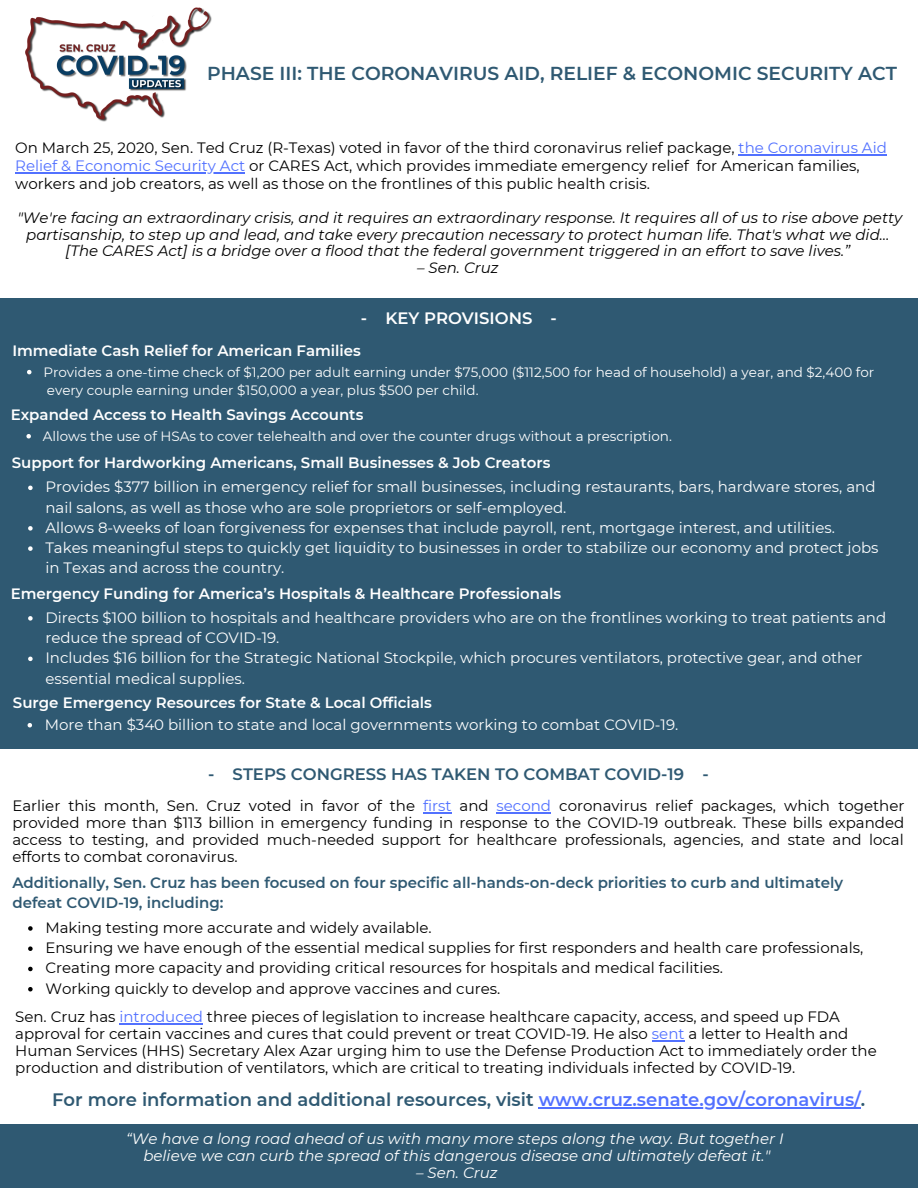
<style>
.page{position:relative;width:918px;height:1188px;background:#fff}
.page>*{position:absolute;margin:0;border:0;box-sizing:border-box;transform-origin:0 0}
.t1{font:600 18.75px "Montserrat";color:#2f5972}
.t2{font:600 18px "Montserrat";color:#2f5972}
.t3{font:600 16.5px "Montserrat";color:#2f5972}
.t4{font:600 16.5px "Montserrat";color:#fff}
.t5{font:15px/16.8px "Montserrat";color:#000}
.t6{font:15px/20.2px "Montserrat";color:#fff}
.t7{font:italic 15px/16.8px "Montserrat";color:#000;text-align:center}
.t8{font:600 15px "Montserrat";color:#fff}
.t9{font:italic 15px/16.8px "Montserrat";color:#fff;text-align:center}
.t10{font:600 15px/20.2px "Montserrat";color:#2f5972}
.t11{font:13.5px/18px "Montserrat";color:#fff}
.s1{color:#5271ff}
</style>
<div class="page">
<div style="left:0;top:298px;width:918px;height:451px;background:#2f5972"></div>
<hr style="left:539px;top:1107px;width:322px;height:2px;background:#5271ff">
<div style="left:0;top:1124px;width:918px;height:64px;background:#2f5972"></div>
<img style="left:25px;top:8px;width:187px;height:114px">
<svg style="left:28px;top:486px;width:5px;height:4px"></svg>
<svg style="left:28px;top:526px;width:5px;height:5px"></svg>
<svg style="left:28px;top:546px;width:5px;height:5px"></svg>
<svg style="left:28px;top:616px;width:5px;height:5px"></svg>
<svg style="left:28px;top:657px;width:5px;height:4px"></svg>
<svg style="left:28px;top:926px;width:5px;height:5px"></svg>
<svg style="left:28px;top:946px;width:5px;height:5px"></svg>
<svg style="left:28px;top:967px;width:5px;height:4px"></svg>
<svg style="left:28px;top:987px;width:5px;height:4px"></svg>
<svg style="left:423px;top:812px;width:29px;height:1px"></svg>
<hr style="left:497px;top:812px;width:54px;height:1px;background:#5271ff">
<hr style="left:119px;top:1023px;width:84px;height:1px;background:#5271ff">
<hr style="left:652px;top:1040px;width:33px;height:1px;background:#5271ff">
<hr style="left:739px;top:155px;width:148px;height:1px;background:#5271ff">
<hr style="left:15px;top:173px;width:230px;height:1px;background:#5271ff">
<svg style="left:27px;top:370px;width:5px;height:4px"></svg>
<svg style="left:26px;top:434px;width:5px;height:4px"></svg>
<svg style="left:28px;top:723px;width:4px;height:4px"></svg>
<p class="t1" style="left:207px;top:62px;width:691px">PHASE III: THE CORONAVIRUS AID, RELIEF &amp; ECONOMIC SECURITY ACT</p>
<p class="t5" style="left:15px;top:139px;width:873px;line-height:18px">On March 25, 2020, Sen. Ted Cruz (R-Texas) voted in favor of the third coronavirus relief package, <span class="s1">the Coronavirus Aid<br>Relief &amp; Economic Security Act</span> or CARES Act, which provides immediate emergency relief for American families, workers and job creators, as well as those on the frontlines of this public health crisis.</p>
<p class="t7" style="left:17px;top:209px;width:886px">"We're facing an extraordinary crisis, and it requires an extraordinary response. It requires all of us to rise above petty partisanship, to step up and lead, and take every precaution necessary to protect human life. That's what we did… [The CARES Act] is a bridge over a flood that the federal government triggered in an effort to save lives.”</p>
<p class="t7" style="left:417px;top:260px;width:83px">– Sen. Cruz</p>
<p class="t4" style="left:361px;top:308px;width:198px">- KEY PROVISIONS -</p>
<p class="t8" style="left:12px;top:341px;width:350px">Immediate Cash Relief for American Families</p>
<p class="t11" style="left:43px;top:363px;width:832px">Provides a one-time check of $1,200 per adult earning under $75,000 ($112,500 for head of household) a year, and $2,400 for every couple earning under $150,000 a year, plus $500 per child.</p>
<p class="t11" style="left:43px;top:427px;width:631px">Allows the use of HSAs to cover telehealth and over the counter drugs without a prescription.</p>
<p class="t8" style="left:11px;top:406px;width:354px">Expanded Access to Health Savings Accounts</p>
<p class="t8" style="left:12px;top:454px;width:540px">Support for Hardworking Americans, Small Businesses &amp; Job Creators</p>
<p class="t6" style="left:45px;top:477px;width:835px">Provides $377 billion in emergency relief for small businesses, including restaurants, bars, hardware stores, and nail salons, as well as those who are sole proprietors or self-employed.<br>Allows 8-weeks of loan forgiveness for expenses that include payroll, rent, mortgage interest, and utilities.<br>Takes meaningful steps to quickly get liquidity to businesses in order to stabilize our economy and protect jobs in Texas and across the country.</p>
<p class="t6" style="left:45px;top:607px;width:842px">Directs $100 billion to hospitals and healthcare providers who are on the frontlines working to treat patients and reduce the spread of COVID-19.<br>Includes $16 billion for the Strategic National Stockpile, which procures ventilators, protective gear, and other essential medical supplies.</p>
<p class="t8" style="left:11px;top:584px;width:552px">Emergency Funding for America’s Hospitals &amp; Healthcare Professionals</p>
<p class="t8" style="left:13px;top:693px;width:421px">Surge Emergency Resources for State &amp; Local Officials</p>
<p class="t6" style="left:45px;top:714px;width:635px">More than $340 billion to state and local governments working to combat COVID-19.</p>
<p class="t3" style="left:208px;top:764px;width:502px">- STEPS CONGRESS HAS TAKEN TO COMBAT COVID-19 -</p>
<p class="t5" style="left:12px;top:797px;width:894px;text-align:justify">Earlier this month, Sen. Cruz voted in favor of the <span class="s1">first</span> and <span class="s1">second</span> coronavirus relief packages, which together provided more than $113 billion in emergency funding in response to the COVID-19 outbreak. These bills expanded access to testing, and provided much-needed support for healthcare professionals, agencies, and state and local efforts to combat coronavirus.</p>
<p class="t10" style="left:12px;top:873px;width:832px">Additionally, Sen. Cruz has been focused on four specific all-hands-on-deck priorities to curb and ultimately defeat COVID-19, including:</p>
<p class="t5" style="left:45px;top:917px;width:819px;line-height:20.2px">Making testing more accurate and widely available.<br>Ensuring we have enough of the essential medical supplies for first responders and health care professionals, Creating more capacity and providing critical resources for hospitals and medical facilities.<br>Working quickly to develop and approve vaccines and cures.</p>
<p class="t5" style="left:15px;top:1008px;width:863px">Sen. Cruz has <span class="s1">introduced</span> three pieces of legislation to increase healthcare capacity, access, and speed up FDA approval for certain vaccines and cures that could prevent or treat COVID-19. He also <span class="s1">sent</span> a letter to Health and Human Services (HHS) Secretary Alex Azar urging him to use the Defense Production Act to immediately order the production and distribution of ventilators, which are critical to treating individuals infected by COVID-19.</p>
<p class="t2" style="left:52px;top:1089px;width:815px">For more information and additional resources, visit <span class="s1">www.cruz.senate.gov/coronavirus/</span>.</p>
<p class="t9" style="left:126px;top:1130px;width:659px">“We have a long road ahead of us with many more steps along the way. But together I believe we can curb the spread of this dangerous disease and ultimately defeat it."</p>
<p class="t9" style="left:416px;top:1164px;width:83px">– Sen. Cruz</p>
</div>
